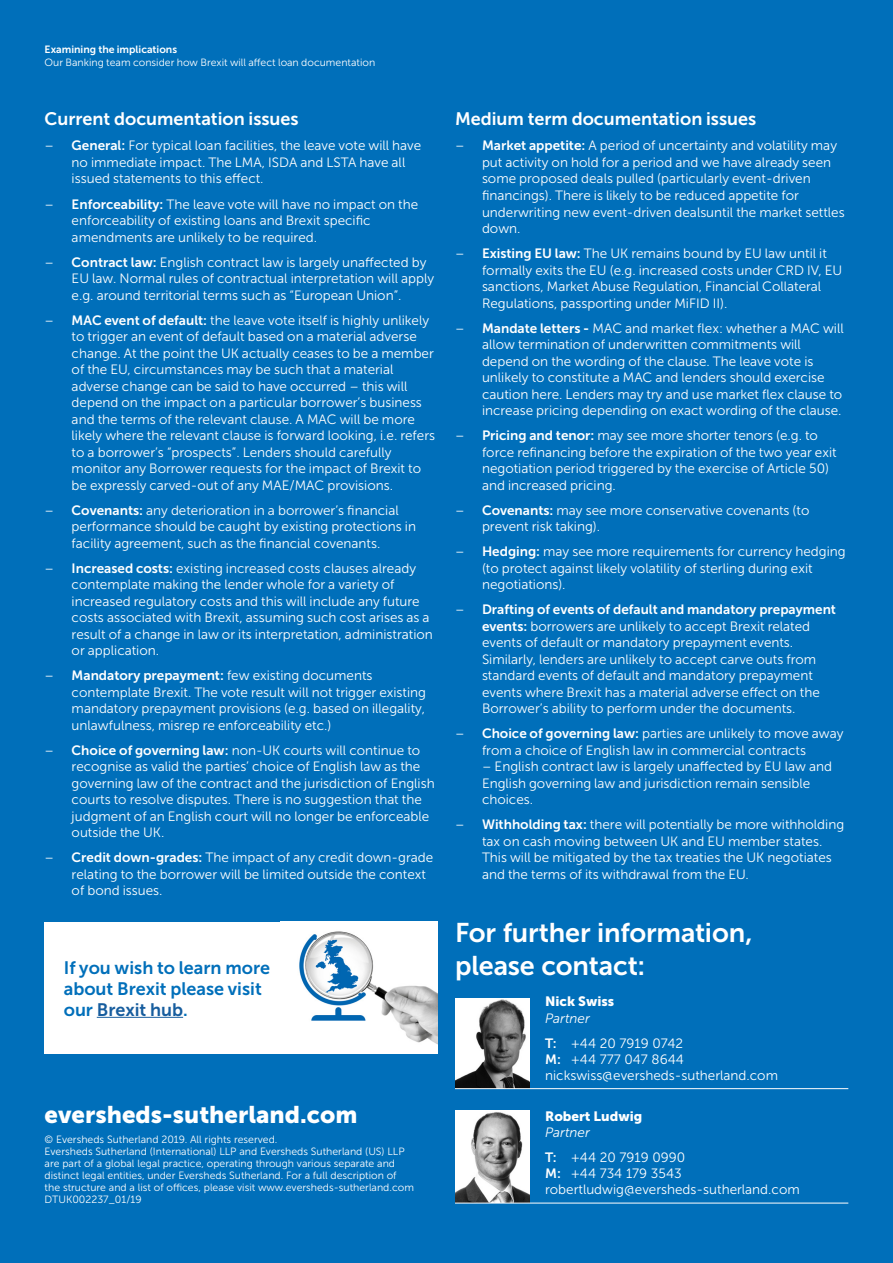
<style>
.page{position:relative;width:893px;height:1263px;background:#006fba}
.page>*{position:absolute;margin:0;border:0;box-sizing:border-box;transform-origin:0 0}
.For_further_informat{font:27px/32.4px "Museo Sans 700";letter-spacing:-.005em;color:#fff}
.t1{font:24px "Museo Sans 900";color:#fff}
.Section_sub_heading{font:18px "Museo Sans 700";color:#fff}
.Section_sub_heading-2{font:18px/21px "Museo Sans 700";color:#006fba}
.t2{font:13.5px/16.5px "Museo Sans 300";color:#fff}
.Small_contact_name{font:13.5px "Museo Sans 900";color:#fff}
.job_position{font:italic 13.5px "Museo Sans 300";color:#fff}
.page_headline{font:10.5px/12px "Museo Sans 300";color:#fff}
.Page_heartline{font:10.5px "Museo Sans 700";color:#fff}
.s1{font-family:"Museo Sans 700"}
.s2{color:#175d9e}
</style>
<div class="page">
<div style="left:45px;top:922px;width:393px;height:131px;background:#fff"></div>
<img style="left:299px;top:931px;width:139px;height:114px">
<img style="left:455px;top:1110px;width:75px;height:93px">
<img style="left:455px;top:998px;width:75px;height:90px">
<hr style="left:455px;top:1203px;width:393px;height:1px;background:#fff">
<hr style="left:455px;top:1088px;width:393px;height:1px;background:#fff">
<hr style="left:97px;top:1017px;width:86px;height:1px;background:#175d9e">
<p class="Page_heartline" style="left:45px;top:43px;width:134px">Examining the implications</p>
<p class="page_headline" style="left:45px;top:56px;width:332px">Our Banking team consider how Brexit will affect loan documentation</p>
<p class="Section_sub_heading" style="left:45px;top:109px;width:256px">Current documentation issues</p>
<p class="t2" style="left:72px;top:138px;width:351px;text-indent:-27px">– <span class="s1">General:</span> For typical loan facilities, the leave vote will have no immediate impact. The LMA, ISDA and LSTA have all issued statements to this effect.</p>
<p class="t2" style="left:72px;top:196px;width:348px;text-indent:-27px">– <span class="s1">Enforceability:</span> The leave vote will have no impact on the enforceability of existing loans and Brexit specific amendments are unlikely to be required.</p>
<p class="t2" style="left:72px;top:254px;width:364px;text-indent:-27px">– <span class="s1">Contract law:</span> English contract law is largely unaffected by<br>EU law. Normal rules of contractual interpretation will apply e.g. around territorial terms such as “European Union”.</p>
<p class="t2" style="left:72px;top:312px;width:365px;text-indent:-27px">– <span class="s1">MAC event of default:</span> the leave vote itself is highly unlikely to trigger an event of default based on a material adverse change. At the point the UK actually ceases to be a member of the EU, circumstances may be such that a material adverse change can be said to have occurred – this will depend on the impact on a particular borrower’s business and the terms of the relevant clause. A MAC will be more likely where the relevant clause is forward looking, i.e. refers to a borrower’s “prospects”. Lenders should carefully monitor any Borrower requests for the impact of Brexit to be expressly carved-out of any MAE/MAC provisions.</p>
<p class="t2" style="left:72px;top:502px;width:346px;text-indent:-27px">– <span class="s1">Covenants:</span> any deterioration in a borrower’s financial performance should be caught by existing protections in facility agreement, such as the financial covenants.</p>
<p class="t2" style="left:72px;top:560px;width:363px;text-indent:-27px">– <span class="s1">Increased costs:</span> existing increased costs clauses already contemplate making the lender whole for a variety of increased regulatory costs and this will include any future costs associated with Brexit, assuming such cost arises as a result of a change in law or its interpretation, administration or application.</p>
<p class="t2" style="left:72px;top:667px;width:356px;text-indent:-27px">– <span class="s1">Mandatory prepayment:</span> few existing documents contemplate Brexit. The vote result will not trigger existing mandatory prepayment provisions (e.g. based on illegality, unlawfulness, misrep re enforceability etc.)</p>
<p class="t2" style="left:72px;top:742px;width:365px;text-indent:-27px">– <span class="s1">Choice of governing law:</span> non-UK courts will continue to recognise as valid the parties’ choice of English law as the governing law of the contract and the jurisdiction of English courts to resolve disputes. There is no suggestion that the judgment of an English court will no longer be enforceable outside the UK.</p>
<p class="t2" style="left:72px;top:849px;width:363px;text-indent:-27px">– <span class="s1">Credit down-grades:</span> The impact of any credit down-grade relating to the borrower will be limited outside the context of bond issues.</p>
<p class="Section_sub_heading-2" style="left:64px;top:957px;width:208px">If you wish to learn more about Brexit please visit our <span class="s2">Brexit hub</span>.</p>
<p class="t1" style="left:45px;top:1101px;width:314px">eversheds-sutherland.com</p>
<p class="page_headline" style="left:45px;top:1134px;width:234px">© Eversheds Sutherland 2019. All rights reserved.</p>
<p class="page_headline" style="left:45px;top:1146px;width:371px">Eversheds Sutherland (International) LLP and Eversheds Sutherland (US) LLP are part of a global legal practice, operating through various separate and distinct legal entities, under Eversheds Sutherland. For a full description of the structure and a list of offices, please visit www.eversheds-sutherland.com DTUK002237_01/19</p>
<p class="Section_sub_heading" style="left:455px;top:109px;width:303px">Medium term documentation issues</p>
<p class="t2" style="left:482px;top:138px;width:364px;text-indent:-27px">– <span class="s1">Market appetite:</span> A period of uncertainty and volatility may put activity on hold for a period and we have already seen some proposed deals pulled (particularly event-driven financings). There is likely to be reduced appetite for underwriting new event-driven dealsuntil the market settles down.</p>
<p class="t2" style="left:482px;top:245px;width:362px;text-indent:-27px">– <span class="s1">Existing EU law:</span> The UK remains bound by EU law until it formally exits the EU (e.g. increased costs under CRD IV, EU sanctions, Market Abuse Regulation, Financial Collateral Regulations, passporting under MiFID II).</p>
<p class="t2" style="left:482px;top:320px;width:363px;text-indent:-27px">– <span class="s1">Mandate letters -</span> MAC and market flex: whether a MAC will allow termination of underwritten commitments will depend on the wording of the clause. The leave vote is unlikely to constitute a MAC and lenders should exercise caution here. Lenders may try and use market flex clause to increase pricing depending on exact wording of the clause.</p>
<p class="t2" style="left:482px;top:427px;width:356px;text-indent:-27px">– <span class="s1">Pricing and tenor:</span> may see more shorter tenors (e.g. to force refinancing before the expiration of the two year exit negotiation period triggered by the exercise of Article 50) and increased pricing.</p>
<p class="t2" style="left:482px;top:502px;width:329px;text-indent:-27px">– <span class="s1">Covenants:</span> may see more conservative covenants (to prevent risk taking).</p>
<p class="t2" style="left:482px;top:543px;width:365px;text-indent:-27px">– <span class="s1">Hedging:</span> may see more requirements for currency hedging (to protect against likely volatility of sterling during exit negotiations).</p>
<p class="t2" style="left:482px;top:601px;width:356px;text-indent:-27px">– <span class="s1">Drafting of events of default and mandatory prepayment events:</span> borrowers are unlikely to accept Brexit related events of default or mandatory prepayment events.<br>Similarly, lenders are unlikely to accept carve outs from standard events of default and mandatory prepayment events where Brexit has a material adverse effect on the Borrower’s ability to perform under the documents.</p>
<p class="t2" style="left:482px;top:725px;width:363px;text-indent:-27px">– <span class="s1">Choice of governing law:</span> parties are unlikely to move away from a choice of English law in commercial contracts</p>
<p class="t2" style="left:482px;top:758px;width:352px">– English contract law is largely unaffected by EU law and<br>English governing law and jurisdiction remain sensible choices.</p>
<p class="t2" style="left:482px;top:816px;width:364px;text-indent:-27px">– <span class="s1">Withholding tax:</span> there will potentially be more withholding tax on cash moving between UK and EU member states.<br>This will be mitigated by the tax treaties the UK negotiates and the terms of its withdrawal from the EU.</p>
<p class="For_further_informat" style="left:455px;top:917px;width:299px">For further information, please contact:</p>
<p class="Small_contact_name" style="left:545px;top:994px;width:71px">Nick Swiss</p>
<p class="job_position" style="left:545px;top:1011px;width:46px">Partner</p>
<p class="t2" style="left:545px;top:1035px;width:140px"><span class="s1">T:</span> +44 20 7919 0742</p>
<p class="t2" style="left:545px;top:1051px;width:140px"><span class="s1">M:</span> +44 777 047 8644</p>
<p class="t2" style="left:545px;top:1067px;width:234px">nickswiss@eversheds-sutherland.com</p>
<p class="Small_contact_name" style="left:545px;top:1108px;width:99px">Robert Ludwig</p>
<p class="job_position" style="left:545px;top:1125px;width:46px">Partner</p>
<p class="t2" style="left:545px;top:1149px;width:142px"><span class="s1">T:</span> +44 20 7919 0990</p>
<p class="t2" style="left:545px;top:1165px;width:138px"><span class="s1">M:</span> +44 734 179 3543</p>
<p class="t2" style="left:545px;top:1181px;width:256px">robertludwig@eversheds-sutherland.com</p>
</div>
